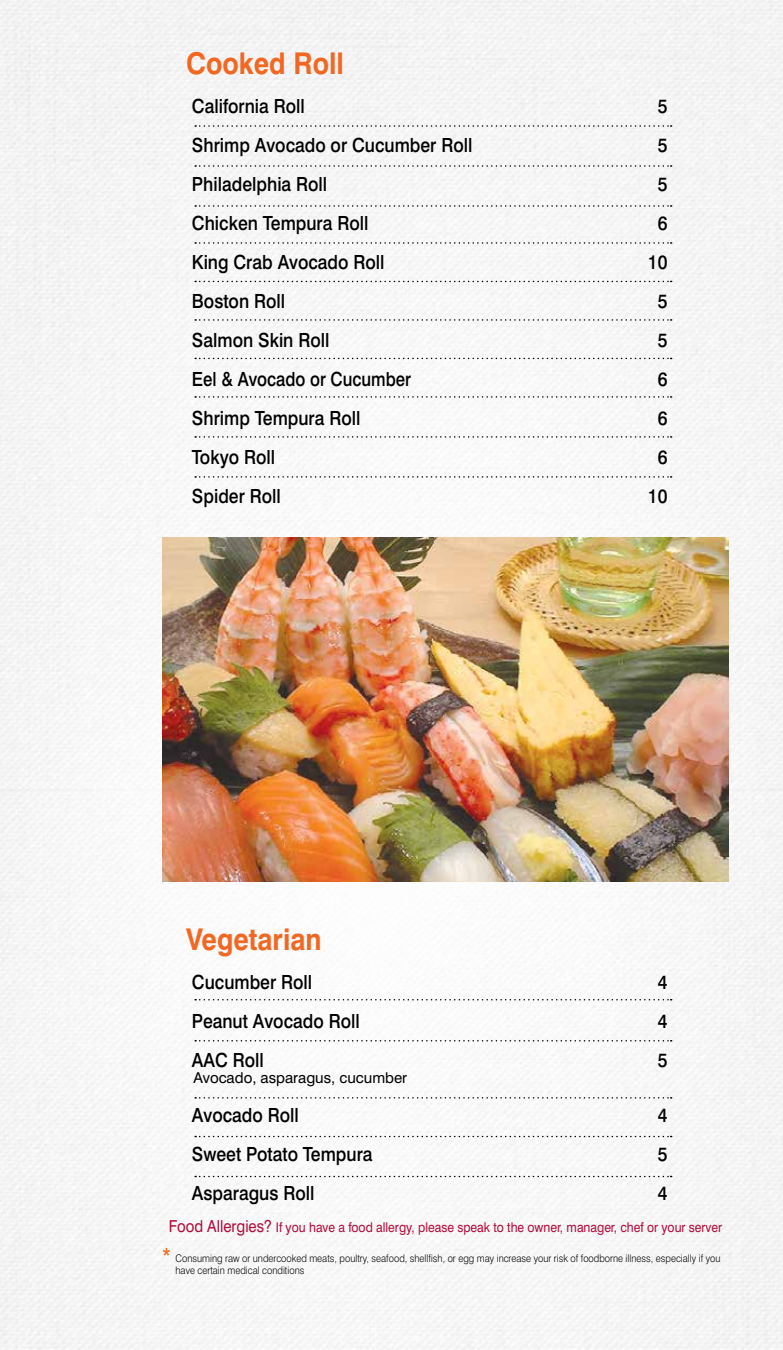
<style>
.page{position:relative;width:783px;height:1350px;background:#f6f6f6}
.page>*{position:absolute;margin:0;border:0;box-sizing:border-box;transform-origin:0 0}
.t1{font:700 30px "Swiss 721 BT";color:#f26722;scale:.9 1}
.t2{font:500 19.5px "Swiss 721 BT";color:#000;scale:.9 1}
.t3{font:15px "Swiss 721 BT";color:#000}
.t4{font:13.5px "Swiss 721 BT";color:#b30838;scale:.9 1}
.t5{font:300 10.5px/12px "Swiss 721 BT";color:#000;scale:.9 1}
.s1{font-size:16.5px}
.s2{font-weight:500;font-size:19.5px;color:#f36f21}
</style>
<div class="page">
<img style="left:162px;top:538px;width:567px;height:344px">
<svg style="left:195px;top:125px;width:477px;height:2px"></svg>
<svg style="left:195px;top:165px;width:477px;height:2px"></svg>
<svg style="left:195px;top:205px;width:477px;height:2px"></svg>
<svg style="left:195px;top:242px;width:477px;height:2px"></svg>
<svg style="left:195px;top:281px;width:477px;height:1px"></svg>
<svg style="left:195px;top:319px;width:477px;height:2px"></svg>
<svg style="left:195px;top:358px;width:477px;height:1px"></svg>
<svg style="left:195px;top:396px;width:477px;height:2px"></svg>
<svg style="left:195px;top:436px;width:477px;height:2px"></svg>
<svg style="left:195px;top:476px;width:477px;height:2px"></svg>
<svg style="left:195px;top:999px;width:477px;height:1px"></svg>
<svg style="left:195px;top:1040px;width:477px;height:2px"></svg>
<svg style="left:195px;top:1097px;width:477px;height:2px"></svg>
<svg style="left:195px;top:1136px;width:477px;height:1px"></svg>
<svg style="left:195px;top:1176px;width:477px;height:1px"></svg>
<h1 class="t1" style="left:186px;top:45px;width:177px">Cooked Roll</h1>
<p class="t2" style="left:192px;top:94px;width:127px">California Roll</p>
<p class="t2" style="left:658px;top:94px;width:12px">5</p>
<p class="t2" style="left:192px;top:133px;width:313px">Shrimp Avocado or Cucumber Roll</p>
<p class="t2" style="left:658px;top:133px;width:12px">5</p>
<p class="t2" style="left:192px;top:172px;width:152px">Philadelphia Roll</p>
<p class="t2" style="left:658px;top:172px;width:12px">5</p>
<p class="t2" style="left:192px;top:211px;width:198px">Chicken Tempura Roll</p>
<p class="t2" style="left:658px;top:211px;width:12px">6</p>
<p class="t2" style="left:192px;top:250px;width:215px">King Crab Avocado Roll</p>
<p class="t2" style="left:648px;top:250px;width:23px">10</p>
<p class="t2" style="left:192px;top:289px;width:105px">Boston Roll</p>
<p class="t2" style="left:658px;top:289px;width:12px">5</p>
<p class="t2" style="left:192px;top:328px;width:154px">Salmon Skin Roll</p>
<p class="t2" style="left:658px;top:328px;width:12px">5</p>
<p class="t2" style="left:192px;top:367px;width:245px">Eel &amp; Avocado or Cucumber</p>
<p class="t2" style="left:658px;top:367px;width:12px">6</p>
<p class="t2" style="left:192px;top:406px;width:189px">Shrimp Tempura Roll</p>
<p class="t2" style="left:658px;top:406px;width:12px">6</p>
<p class="t2" style="left:192px;top:445px;width:94px">Tokyo Roll</p>
<p class="t2" style="left:658px;top:445px;width:12px">6</p>
<p class="t2" style="left:192px;top:484px;width:100px">Spider Roll</p>
<p class="t2" style="left:648px;top:484px;width:23px">10</p>
<h1 class="t1" style="left:186px;top:921px;width:152px">Vegetarian</h1>
<p class="t2" style="left:192px;top:970px;width:135px">Cucumber Roll</p>
<p class="t2" style="left:658px;top:970px;width:12px">4</p>
<p class="t2" style="left:192px;top:1009px;width:188px">Peanut Avocado Roll</p>
<p class="t2" style="left:658px;top:1009px;width:12px">4</p>
<p class="t2" style="left:192px;top:1048px;width:81px">AAC Roll</p>
<p class="t2" style="left:658px;top:1048px;width:12px">5</p>
<p class="t3" style="left:194px;top:1069px;width:215px">Avocado, asparagus, cucumber</p>
<p class="t2" style="left:192px;top:1103px;width:120px">Avocado Roll</p>
<p class="t2" style="left:658px;top:1103px;width:12px">4</p>
<p class="t2" style="left:192px;top:1142px;width:202px">Sweet Potato Tempura</p>
<p class="t2" style="left:658px;top:1142px;width:12px">5</p>
<p class="t2" style="left:192px;top:1181px;width:138px">Asparagus Roll</p>
<p class="t2" style="left:658px;top:1181px;width:12px">4</p>
<p class="t4" style="left:169px;top:1219px;width:616px"><span class="s1">Food Allergies?</span> If you have a food allergy, please speak to the owner, manager, chef or your server</p>
<p class="t5" style="left:176px;top:1252px;width:607px;text-indent:-14px"><span class="s2">*</span> Consuming raw or undercooked meats, poultry, seafood, shellfish, or egg may increase your risk of foodborne illness, especially if you have certain medical conditions</p>
</div>
